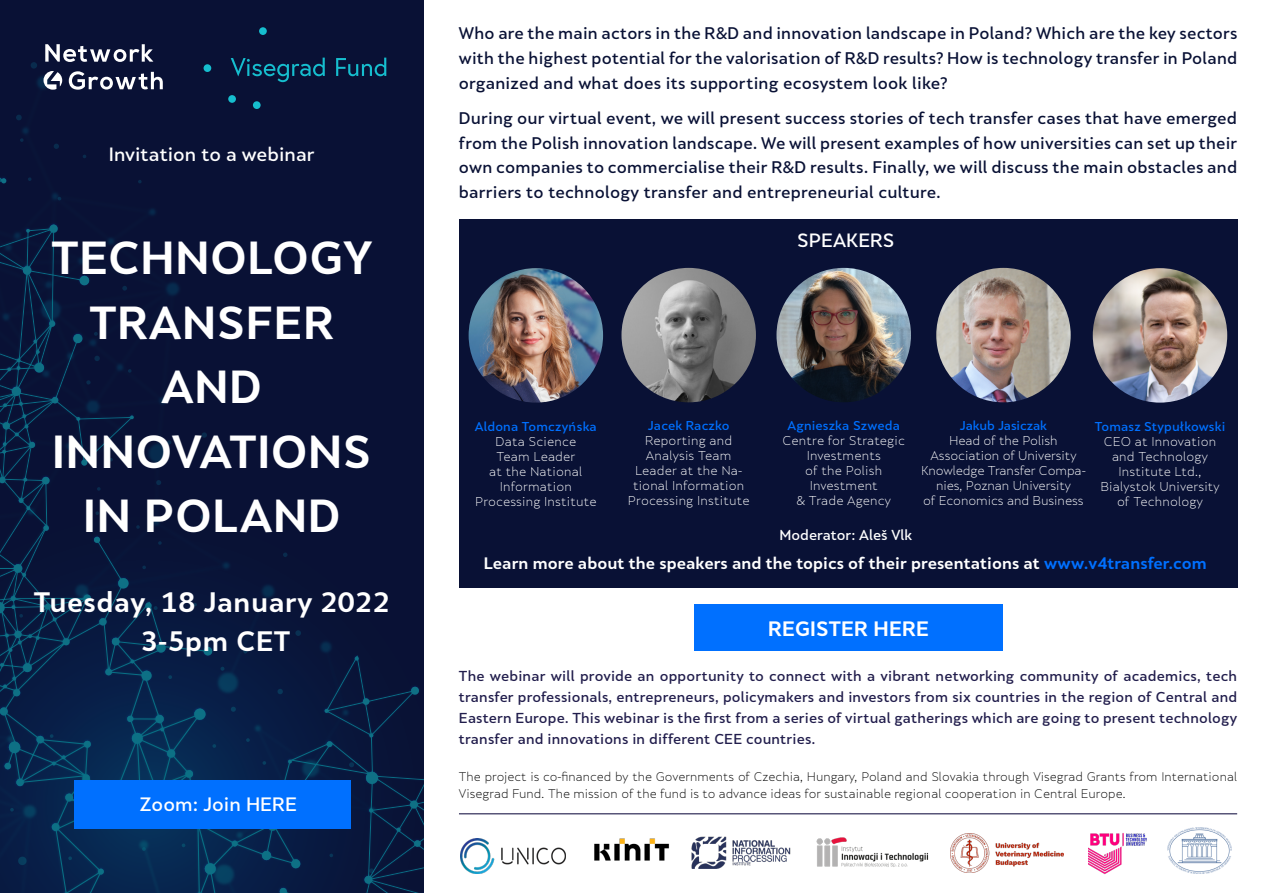
<style>
.page{position:relative;width:1263px;height:893px;background:#fff}
.page>*{position:absolute;margin:0;border:0;box-sizing:border-box;transform-origin:0 0}
.t1{font:700 43.35px/64.5px "Skola Sans";letter-spacing:.02em;color:#fff;text-align:center}
.t2{font:700 26.4px/39px "Skola Sans";letter-spacing:.02em;color:#fff;text-align:center}
.t3{font:700 19.5px "Skola Sans";letter-spacing:.01em;color:#fff}
.t4{font:500 18.15px "Skola Sans";color:#fff}
.t5{font:500 18px "Skola Sans";color:#fff}
.t6{font:500 15.75px/24.8px "Skola Sans";letter-spacing:.01em;color:#091135;text-align:justify}
.t7{font:700 15.6px "Skola Sans";color:#fff}
.t8{font:500 13.5px/21px "Skola Sans";letter-spacing:.01em;color:#211d4c;text-align:justify}
.t9{font:500 13.5px "Skola Sans";color:#fff}
.t10{font:300 12px/15px "Skola Sans";letter-spacing:.01em;color:#fff;text-align:center}
.t11{font:300 12px/15px "Skola Sans";letter-spacing:-.01em;color:#fff;text-align:center}
.t12{font:500 12px "Skola Sans";letter-spacing:.01em;color:#0070ff}
.t13{font:500 12px "Skola Sans";letter-spacing:-.01em;color:#0070ff}
.t14{font:300 11.7px/16.5px "Skola Sans";color:#000}
.s1{color:#0070ff}
</style>
<div class="page">
<div style="left:459px;top:219px;width:778px;height:368px;background:#091135"></div>
<img style="left:460px;top:839px;width:106px;height:34px">
<img style="left:594px;top:838px;width:76px;height:23px">
<img style="left:692px;top:837px;width:99px;height:31px">
<img style="left:816px;top:837px;width:113px;height:30px">
<img style="left:951px;top:834px;width:112px;height:38px">
<img style="left:1089px;top:833px;width:57px;height:41px">
<img style="left:1167px;top:827px;width:64px;height:47px">
<svg style="left:0;top:0;width:423px;height:893px;background:#08173b"></svg>
<div style="left:74px;top:780px;width:276px;height:49px;background:#0070ff"></div>
<svg style="left:44px;top:71px;width:18px;height:19px"></svg>
<svg style="left:45px;top:44px;width:108px;height:18px"></svg>
<svg style="left:69px;top:71px;width:94px;height:19px"></svg>
<div style="left:259px;top:27px;width:8px;height:8px;background:#16becf;border-radius:50%"></div>
<div style="left:204px;top:64px;width:7px;height:8px;background:#16becf;border-radius:50%"></div>
<div style="left:228px;top:95px;width:8px;height:8px;background:#16becf;border-radius:50%"></div>
<div style="left:253px;top:101px;width:8px;height:8px;background:#16becf;border-radius:50%"></div>
<svg style="left:231px;top:58px;width:155px;height:24px;background:#0b3555"></svg>
<hr style="left:459px;top:813px;width:778px;height:1px;background:#211d4c">
<div style="left:694px;top:604px;width:309px;height:47px;background:#0070ff"></div>
<img style="left:469px;top:268px;width:134px;height:135px;border-radius:67px">
<img style="left:621px;top:268px;width:135px;height:134px;border-radius:67px">
<img style="left:776px;top:268px;width:135px;height:134px;border-radius:67px">
<img style="left:936px;top:268px;width:135px;height:134px;border-radius:67px">
<img style="left:1093px;top:268px;width:134px;height:135px;border-radius:67px">
<p class="t5" style="left:109px;top:143px;width:207px">Invitation to a webinar</p>
<h1 class="t1" style="left:51px;top:225px;width:322px">TECHNOLOGY<br>TRANSFER<br>AND<br>INNOVATIONS<br>IN POLAND</h1>
<h2 class="t2" style="left:34px;top:582px;width:357px">Tuesday, 18 January 2022<br>3-5pm CET</h2>
<p class="t4" style="left:139px;top:793px;width:159px">Zoom: Join HERE</p>
<p class="t6" style="left:459px;top:21px;width:780px">Who are the main actors in the R&amp;D and innovation landscape in Poland? Which are the key sectors with the highest potential for the valorisation of R&amp;D results? How is technology transfer in Poland organized and what does its supporting ecosystem look like?</p>
<p class="t6" style="left:459px;top:106px;width:780px">During our virtual event, we will present success stories of tech transfer cases that have emerged from the Polish innovation landscape. We will present examples of how universities can set up their own companies to commercialise their R&amp;D results. Finally, we will discuss the main obstacles and barriers to technology transfer and entrepreneurial culture.</p>
<p class="t5" style="left:797px;top:230px;width:99px">SPEAKERS</p>
<p class="t12" style="left:475px;top:419px;width:124px">Aldona Tomczyn´ ska</p>
<p class="t10" style="left:475px;top:434px;width:123px">Data Science<br>Team Leader<br>at the National<br>Information<br>Processing Institute</p>
<p class="t12" style="left:648px;top:419px;width:83px">Jacek Raczko</p>
<p class="t10" style="left:628px;top:433px;width:123px">Reporting and<br>Analysis Team<br>Leader at the Na&shy;tional Information<br>Processing Institute</p>
<p class="t12" style="left:787px;top:419px;width:114px">Agnieszka Szweda</p>
<p class="t10" style="left:782px;top:433px;width:124px">Centre for Strategic<br>Investments<br>of the Polish<br>Investment<br>&amp; Trade Agency</p>
<p class="t9" style="left:779px;top:527px;width:134px">Moderator: Aleš Vlk</p>
<p class="t13" style="left:960px;top:419px;width:89px">Jakub Jasiczak</p>
<p class="t11" style="left:921px;top:433px;width:166px">Head of the Polish<br>Association of University<br>Knowledge Transfer Compa&shy;nies, Poznan University<br>of Economics and Business</p>
<p class="t12" style="left:1095px;top:419px;width:132px">Tomasz Stypułkowski</p>
<p class="t10" style="left:1100px;top:434px;width:121px">CEO at Innovation and Technology<br>Institute Ltd.,<br>Bialystok University of Technology</p>
<p class="t7" style="left:484px;top:553px;width:724px">Learn more about the speakers and the topics of their presentations at <span class="s1">www.v4transfer.com</span></p>
<p class="t3" style="left:768px;top:617px;width:162px">REGISTER HERE</p>
<p class="t8" style="left:459px;top:665px;width:780px">The webinar will provide an opportunity to connect with a vibrant networking community of academics, tech transfer professionals, entrepreneurs, policymakers and investors from six countries in the region of Central and Eastern Europe. This webinar is the first from a series of virtual gatherings which are going to present technology transfer and innovations in different CEE countries.</p>
<p class="t14" style="left:459px;top:768px;width:780px">The project is co-financed by the Governments of Czechia, Hungary, Poland and Slovakia through Visegrad Grants from International<br>Visegrad Fund. The mission of the fund is to advance ideas for sustainable regional cooperation in Central Europe.</p>
</div>
